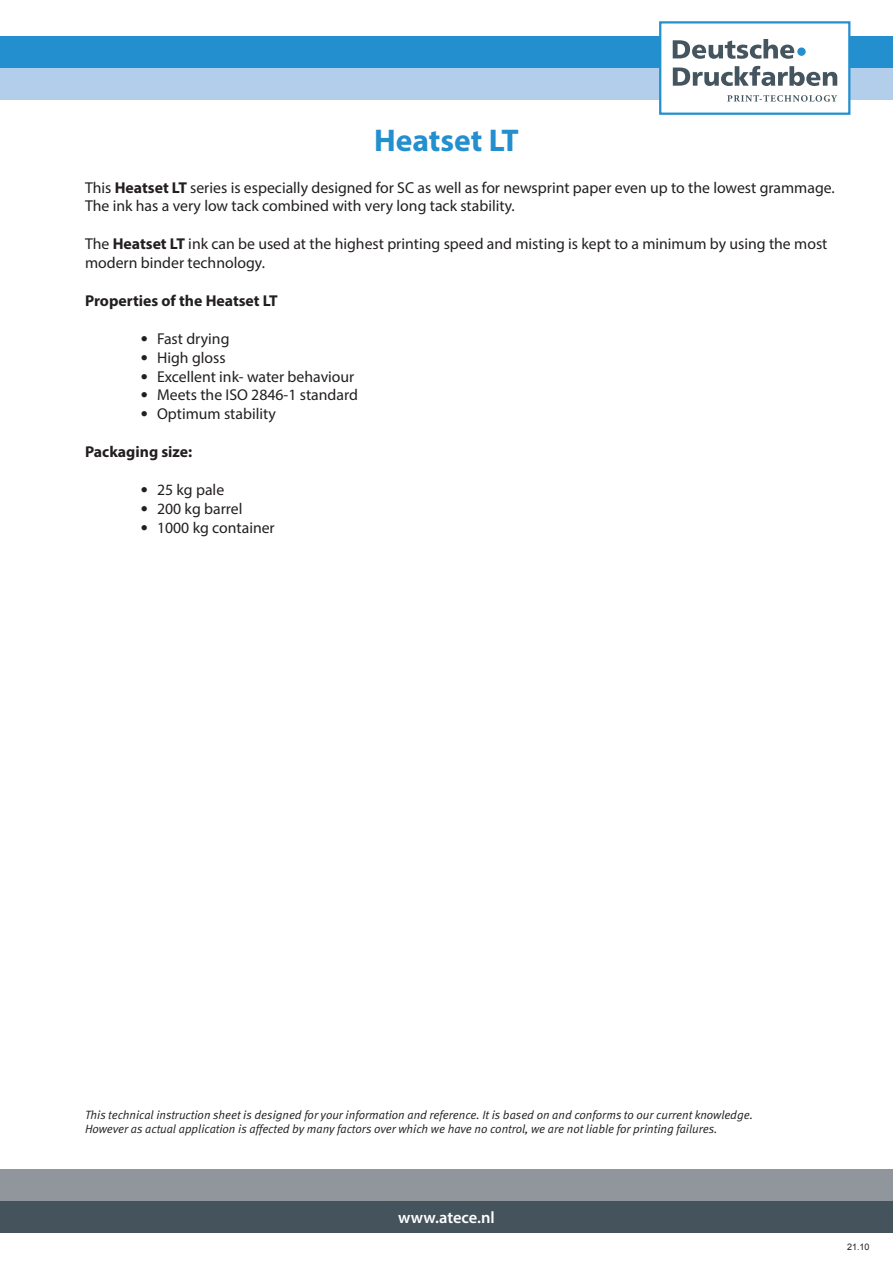
<style>
.page{position:relative;width:893px;height:1263px;background:#fff}
.page>*{position:absolute;margin:0;border:0;box-sizing:border-box;transform-origin:0 0}
.t1{font:700 31.5px "Myriad Pro";color:#238fcf}
.t2{font:600 16.5px "Myriad Pro";color:#fff}
.t3{font:15.75px/18.9px "Myriad Pro";color:#231f20}
.t4{font:700 15.75px "Myriad Pro";color:#231f20}
.t5{font:italic 12px/14.4px "Meta Normal";color:#231f20}
.t6{font:9px "Arial";color:#231f20}
.s1{font-weight:700}
.s2{font-family:"Meta Normal";font-size:15px}
</style>
<div class="page">
<div style="left:0;top:36px;width:893px;height:32px;background:#238fcf"></div>
<div style="left:0;top:1169px;width:893px;height:32px;background:#91959c"></div>
<div style="left:0;top:68px;width:893px;height:32px;background:#b3ceea"></div>
<div style="left:0;top:1201px;width:893px;height:32px;background:#45535c"></div>
<div style="left:659px;top:21px;width:191px;height:94px;background:#fff;border:2px solid #238fcf"></div>
<svg style="left:673px;top:66px;width:164px;height:20px"></svg>
<svg style="left:727px;top:95px;width:110px;height:7px"></svg>
<svg style="left:673px;top:39px;width:121px;height:20px"></svg>
<div style="left:797px;top:47px;width:9px;height:9px;background:#238fcf;border-radius:50%"></div>
<h1 class="t1" style="left:374px;top:120px;width:146px">Heatset LT</h1>
<p class="t3" style="left:85px;top:178px;width:751px">This <span class="s1">Heatset LT</span> series is especially designed for SC as well as for newsprint paper even up to the lowest grammage.<br>The ink has a very low tack combined with very long tack stability.</p>
<p class="t3" style="left:85px;top:234px;width:744px">The <span class="s1">Heatset LT</span> ink can be used at the highest printing speed and misting is kept to a minimum by using the most modern binder technology.</p>
<p class="t4" style="left:85px;top:290px;width:194px">Properties of the Heatset LT</p>
<p class="t3" style="left:141px;top:329px;width:90px"><span class="s2">•</span> Fast drying</p>
<p class="t3" style="left:141px;top:348px;width:87px"><span class="s2">•</span> High gloss</p>
<p class="t3" style="left:141px;top:367px;width:215px"><span class="s2">•</span> Excellent ink- water behaviour</p>
<p class="t3" style="left:141px;top:385px;width:219px"><span class="s2">•</span> Meets the ISO 2846-1 standard</p>
<p class="t3" style="left:141px;top:404px;width:137px"><span class="s2">•</span> Optimum stability</p>
<p class="t4" style="left:85px;top:442px;width:109px">Packaging size:</p>
<p class="t3" style="left:141px;top:480px;width:85px"><span class="s2">•</span> 25 kg pale</p>
<p class="t3" style="left:141px;top:499px;width:103px"><span class="s2">•</span> 200 kg barrel</p>
<p class="t3" style="left:141px;top:518px;width:136px"><span class="s2">•</span> 1000 kg container</p>
<p class="t5" style="left:85px;top:1107px;width:669px">This technical instruction sheet is designed for your information and reference. It is based on and conforms to our current knowledge.<br>However as actual application is affected by many factors over which we have no control, we are not liable for printing failures.</p>
<p class="t2" style="left:398px;top:1207px;width:98px">www.atece.nl</p>
<p class="t6" style="left:847px;top:1241px;width:24px">21.10</p>
</div>
